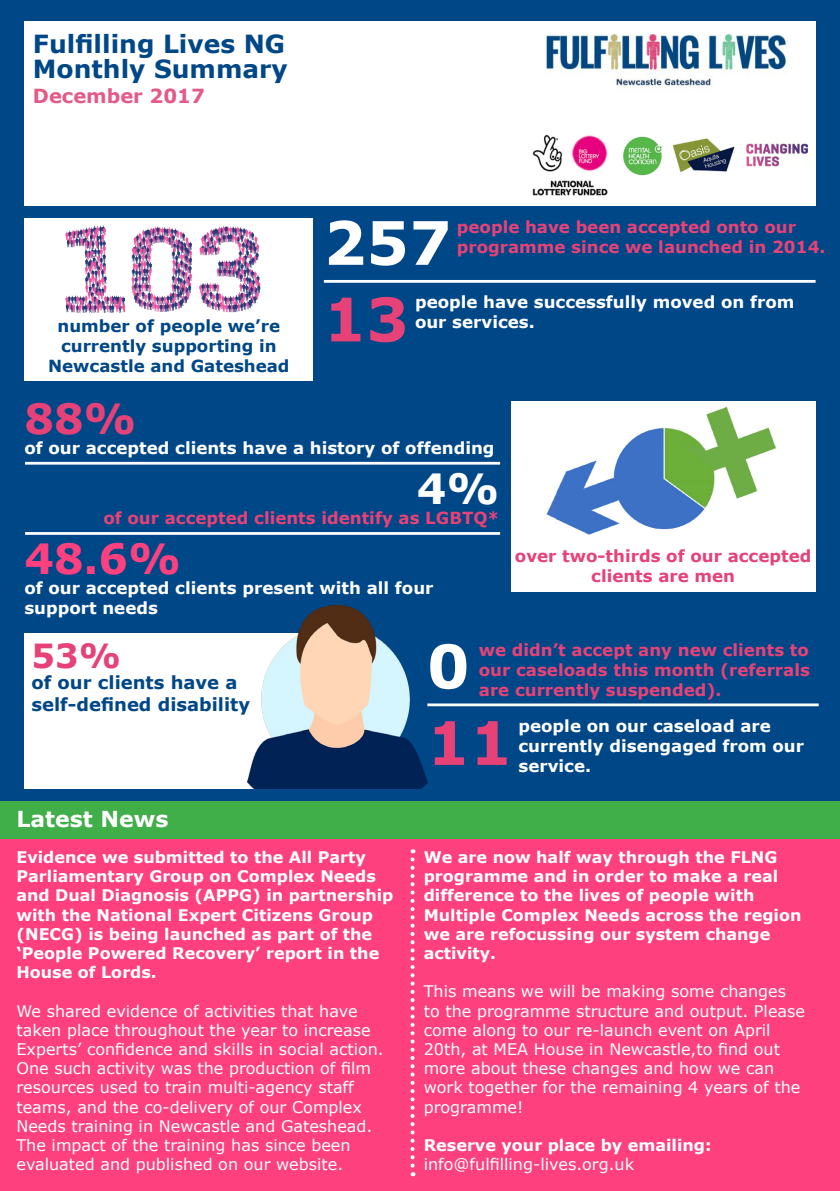
<style>
.page{position:relative;width:840px;height:1191px;background:#fff}
.page>*{position:absolute;margin:0;border:0;box-sizing:border-box;transform-origin:0 0}
.t1{font:700 60px "Verdana";color:#fff}
.t2{font:700 60px "Verdana";color:#e64277}
.t3{font:700 41.6px "Verdana";color:#fe407e}
.t4{font:700 41.6px "Verdana";color:#e64277}
.t5{font:700 41.6px "Verdana";color:#fff}
.t6{font:700 33.2px "Verdana";color:#e64277}
.t7{font:700 25px/25px "Verdana";color:#004788}
.t8{font:700 22px "Verdana";color:#fff}
.t9{font:700 19.4px "Verdana";color:#e55986}
.t10{font:700 18px/21.6px "Verdana";color:#004788}
.t11{font:700 16.6px/20px "Verdana";color:#e64277;text-align:center}
.t12{font:700 16.6px/20px "Verdana";color:#fff}
.t13{font:700 16.6px "Verdana";color:#004788}
.t14{font:16px/19.2px "Verdana";color:#fff}
.t15{font:700 16px/19.2px "Verdana";color:#fff}
</style>
<div class="page">
<div style="left:0;top:0;width:839px;height:1185px;background:#004788"></div>
<div style="left:24px;top:21px;width:791px;height:185px;background:#fff"></div>
<img style="left:544px;top:34px;width:244px;height:54px">
<div style="left:24px;top:219px;width:288px;height:162px;background:#fff"></div>
<hr style="left:324px;top:280px;width:491px;height:3px;background:#fff">
<hr style="left:25px;top:462px;width:475px;height:2px;background:#fff">
<div style="left:510px;top:402px;width:305px;height:190px;background:#fff"></div>
<div style="left:24px;top:633px;width:323px;height:156px;background:#fff"></div>
<img style="left:623px;top:136px;width:184px;height:40px">
<img style="left:532px;top:135px;width:76px;height:61px">
<div style="left:0;top:816px;width:839px;height:375px;background:#fe407e"></div>
<img style="left:546px;top:406px;width:231px;height:129px">
<hr style="left:25px;top:532px;width:475px;height:3px;background:#fff">
<img style="left:247px;top:606px;width:180px;height:183px">
<img style="left:131px;top:226px;width:58px;height:86px">
<img style="left:65px;top:225px;width:60px;height:87px">
<img style="left:189px;top:225px;width:72px;height:87px">
<hr style="left:427px;top:703px;width:391px;height:3px;background:#fff">
<div style="left:0;top:801px;width:839px;height:37px;background:#40ae49"></div>
<svg style="left:410px;top:859px;width:4px;height:317px"></svg>
<p class="t7" style="left:33px;top:32px;width:256px">Fulfilling Lives NG<br>Monthly Summary</p>
<p class="t9" style="left:33px;top:83px;width:173px">December 2017</p>
<p class="t13" style="left:58px;top:315px;width:224px">number of people we’re</p>
<p class="t13" style="left:61px;top:335px;width:217px">currently supporting in</p>
<p class="t13" style="left:48px;top:355px;width:243px">Newcastle and Gateshead</p>
<p class="t1" style="left:323px;top:204px;width:129px">257</p>
<p class="t11" style="left:456px;top:217px;width:340px">people have been accepted onto our</p>
<p class="t11" style="left:456px;top:237px;width:370px">programme since we launched in 2014.</p>
<p class="t2" style="left:323px;top:280px;width:87px">13</p>
<p class="t12" style="left:415px;top:292px;width:380px">people have successfully moved on from our services.</p>
<p class="t4" style="left:24px;top:392px;width:114px">88%</p>
<p class="t12" style="left:24px;top:438px;width:471px">of our accepted clients have a history of offending</p>
<p class="t5" style="left:416px;top:461px;width:84px">4%</p>
<p class="t11" style="left:103px;top:508px;width:397px">of our accepted clients identify as LGBTQ*</p>
<p class="t3" style="left:24px;top:531px;width:158px">48.6%</p>
<p class="t12" style="left:24px;top:578px;width:410px">of our accepted clients present with all four support needs</p>
<p class="t11" style="left:514px;top:546px;width:298px">over two-thirds of our accepted clients are men</p>
<p class="t6" style="left:31px;top:634px;width:91px">53%</p>
<p class="t10" style="left:31px;top:672px;width:220px">of our clients have a self-defined disability</p>
<p class="t8" style="left:16px;top:804px;width:153px">Latest News</p>
<p class="t15" style="left:16px;top:847px;width:378px">Evidence we submitted to the All Party Parliamentary Group on Complex Needs and Dual Diagnosis (APPG) in partnership with the National Expert Citizens Group (NECG) is being launched as part of the ‘People Powered Recovery’ report in the House of Lords.</p>
<p class="t14" style="left:16px;top:1001px;width:368px">We shared evidence of activities that have taken place throughout the year to increase<br>Experts’ confidence and skills in social action.</p>
<p class="t14" style="left:16px;top:1059px;width:357px">One such activity was the production of film resources used to train multi-agency staff teams, and the co-delivery of our Complex Needs training in Newcastle and Gateshead.<br>The impact of the training has since been</p>
<p class="t14" style="left:16px;top:1155px;width:328px">evaluated and published on our website.</p>
<p class="t1" style="left:427px;top:627px;width:44px">0</p>
<p class="t11" style="left:478px;top:640px;width:332px;text-align:justify">we didn’t accept any new clients to our caseloads this month (referrals are currently suspended).</p>
<p class="t2" style="left:427px;top:704px;width:87px">11</p>
<p class="t12" style="left:518px;top:716px;width:287px">people on our caseload are currently disengaged from our service.</p>
<p class="t15" style="left:423px;top:847px;width:356px;text-align:justify">We are now half way through the FLNG programme and in order to make a real difference to the lives of people with</p>
<p class="t15" style="left:423px;top:905px;width:379px">Multiple Complex Needs across the region we are refocussing our system change</p>
<p class="t15" style="left:423px;top:943px;width:74px">activity.</p>
<p class="t14" style="left:423px;top:982px;width:382px">This means we will be making some changes to the programme structure and output. Please come along to our re-launch event on April 20th, at MEA House in Newcastle,to find out more about these changes and how we can work together for the remaining 4 years of the</p>
<p class="t14" style="left:423px;top:1097px;width:101px">programme!</p>
<p class="t15" style="left:423px;top:1135px;width:289px">Reserve your place by emailing:</p>
<p class="t14" style="left:423px;top:1155px;width:212px">info@fulfilling-lives.org.uk</p>
</div>
